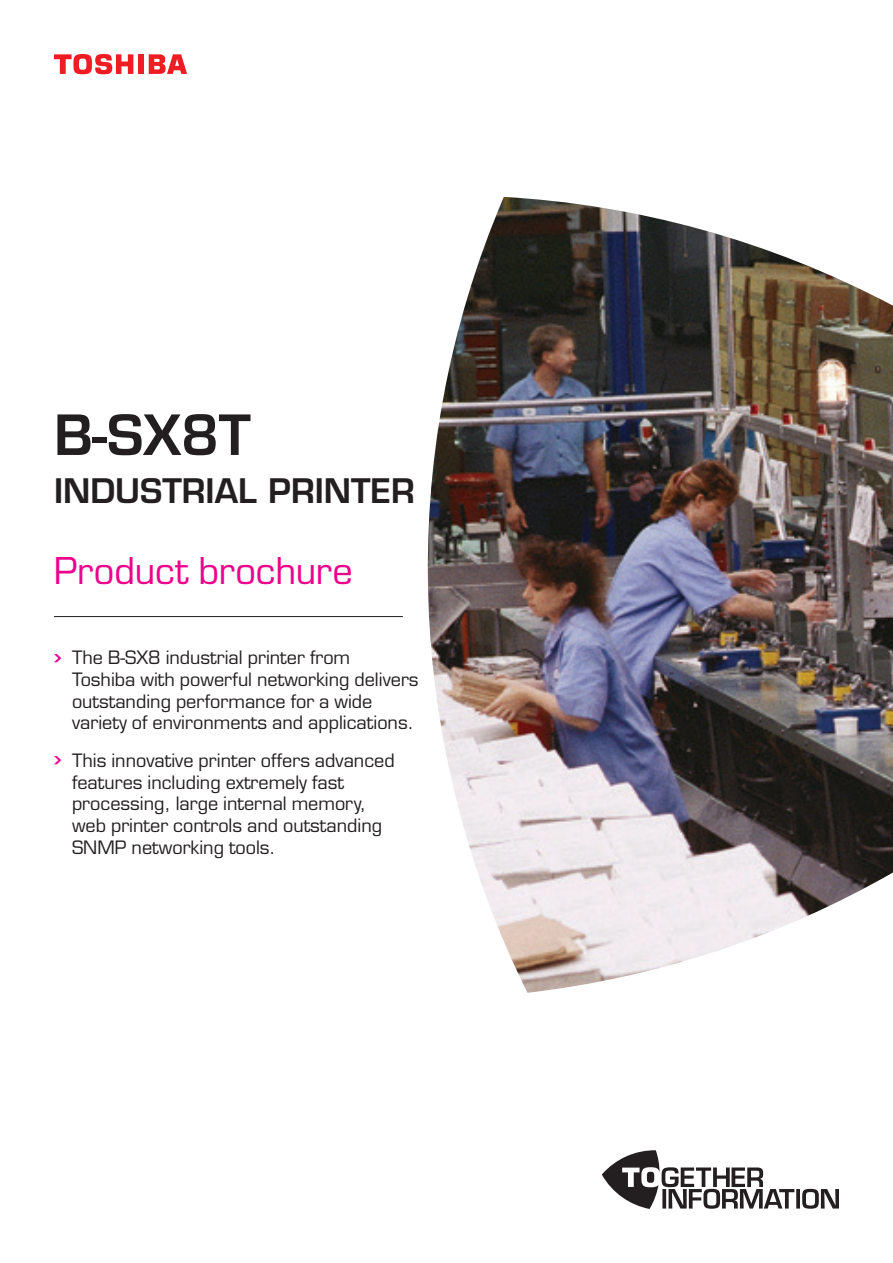
<style>
.page{position:relative;width:893px;height:1263px;background:#fff}
.page>*{position:absolute;margin:0;border:0;box-sizing:border-box;transform-origin:0 0}
.t1{font:600 54px "Eurostile LT Std";color:#231f20}
.Collateral_type_colo{font:36px "Eurostile LT Std";letter-spacing:-.005em;color:#ed028c}
.t2{font:600 33px "Eurostile LT Std";color:#231f20}
.Highlight_bullets_BL{font:18px/21.6px "Eurostile LT Std";color:#231f20}
.s1{font-family:"Chevron";font-size:21px;color:#ed028c}
</style>
<div class="page">
<div style="left:138px;top:54px;width:6px;height:20px;background:#ee1d23"></div>
<svg style="left:149px;top:54px;width:38px;height:20px"></svg>
<svg style="left:54px;top:54px;width:79px;height:21px"></svg>
<hr style="left:54px;top:616px;width:349px;height:1px;background:#231f20">
<img style="left:392px;top:197px;width:501px;height:796px">
<svg style="left:602px;top:1150px;width:237px;height:59px"></svg>
<p class="t1" style="left:54px;top:401px;width:198px">B-SX8T</p>
<p class="t2" style="left:54px;top:470px;width:362px">INDUSTRIAL PRINTER</p>
<p class="Collateral_type_colo" style="left:54px;top:549px;width:300px">Product brochure</p>
<p class="Highlight_bullets_BL" style="left:72px;top:647px;width:348px;text-indent:-18px"><span class="s1">•</span> The B-SX8 industrial printer from<br>Toshiba with powerful networking delivers outstanding performance for a wide variety of environments and applications.</p>
<p class="Highlight_bullets_BL" style="left:72px;top:750px;width:324px;text-indent:-18px"><span class="s1">•</span> This innovative printer offers advanced features including extremely fast processing, large internal memory, web printer controls and outstanding SNMP networking tools.</p>
</div>
